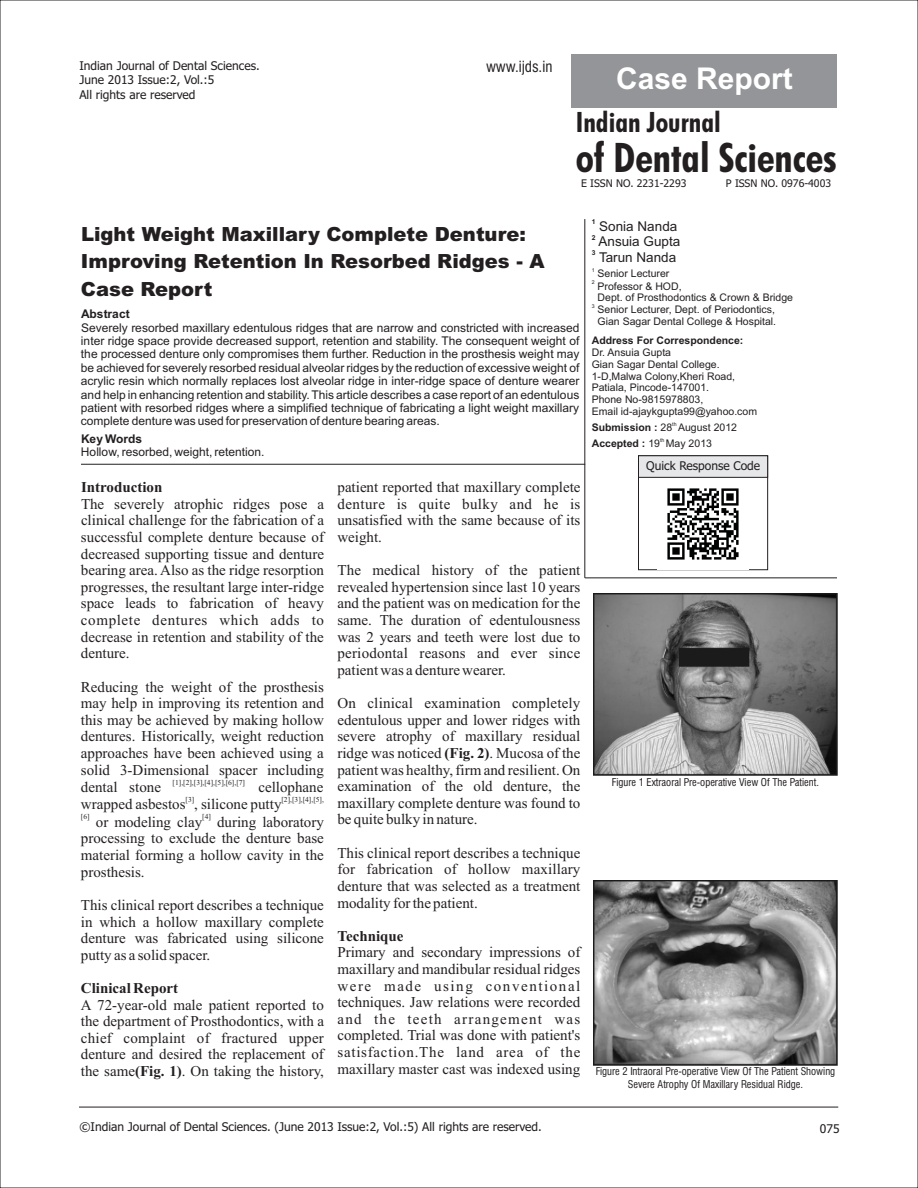
<style>
.page{position:relative;width:918px;height:1188px;background:#fff}
.page>*{position:absolute;margin:0;border:0;box-sizing:border-box;transform-origin:0 0}
.t1{font:700 condensed 40.8px "Futura BT";color:#231f20}
.t2{font:700 30px "Arial";color:#fff}
.t3{font:700 condensed 28.2px "Futura BT";color:#231f20}
.t4{font:900 19.5px/27.5px "Arial";color:#231f20}
.t5{font:15px/16.6px "Times New Roman";color:#231f20;text-align:justify}
.t6{font:700 15px "Times New Roman";color:#231f20}
.t7{font:condensed 15px "Swiss 721 BT";color:#231f20}
.t8{font:13.5px "Arial";color:#231f20}
.t9{font:12px/13.4px "Arial";color:#231f20;text-align:justify}
.t10{font:12px/14.5px "Tahoma";color:#231f20}
.t11{font:700 12px "Arial";color:#231f20}
.t12{font:10.5px/11.7px "Arial";color:#231f20}
.t13{font:condensed 10.5px/12.6px "Swiss 721 BT";color:#231f20;text-align:center}
.t14{font:700 10.5px "Arial";color:#231f20}
.t15{font:10.5px "Tahoma";color:#231f20}
.t16{font:7.5px "Times New Roman";color:#231f20}
.t17{font:700 6.75px "Arial";color:#231f20}
.t18{font:5.25px "Arial";color:#231f20}
.s1{font-weight:700}
.s2{font-weight:400}
</style>
<div class="page">
<div style="left:571px;top:54px;width:266px;height:54px;background:#939598"></div>
<hr style="left:584px;top:219px;width:1px;height:359px;background:#231f20">
<hr style="left:81px;top:464px;width:504px;height:1px;background:#231f20">
<hr style="left:79px;top:1107px;width:759px;height:1px;background:#231f20">
<hr style="left:585px;top:577px;width:252px;height:1px;background:#231f20">
<div style="left:638px;top:456px;width:130px;height:114px;border:1px solid #231f20"></div>
<svg style="left:638px;top:455px;width:130px;height:23px;background:#d1d1d3"></svg>
<img style="left:658px;top:488px;width:91px;height:81px">
<img style="left:593px;top:593px;width:245px;height:183px">
<img style="left:593px;top:881px;width:245px;height:184px">
<p class="t10" style="left:79px;top:59px;width:182px">Indian Journal of Dental Sciences.<br>June 2013 Issue:2, Vol.:5<br>All rights are reserved</p>
<p class="t7" style="left:486px;top:61px;width:68px">www.ijds.in</p>
<h2 class="t2" style="left:616px;top:67px;width:178px">Case Report</h2>
<h1 class="t1" style="left:576px;top:141px;width:263px">of Dental Sciences</h1>
<h3 class="t3" style="left:576px;top:111px;width:146px">Indian Journal</h3>
<p class="t15" style="left:581px;top:179px;width:107px">E ISSN NO. 2231-2293</p>
<p class="t15" style="left:726px;top:179px;width:107px">P ISSN NO. 0976-4003</p>
<p class="t17" style="left:592px;top:219px;width:5px">1</p>
<p class="t8" style="left:599px;top:221px;width:80px">Sonia Nanda</p>
<p class="t17" style="left:592px;top:235px;width:5px">2</p>
<p class="t8" style="left:599px;top:237px;width:83px">Ansuia Gupta</p>
<p class="t17" style="left:592px;top:250px;width:5px">3</p>
<p class="t8" style="left:599px;top:252px;width:79px">Tarun Nanda</p>
<h3 class="t4" style="left:81px;top:222px;width:465px">Light Weight Maxillary Complete Denture:<br>Improving Retention In Resorbed Ridges - A<br>Case Report</h3>
<p class="t18" style="left:592px;top:268px;width:4px">1</p>
<p class="t12" style="left:598px;top:269px;width:73px">Senior Lecturer</p>
<p class="t18" style="left:592px;top:280px;width:4px">2</p>
<p class="t12" style="left:598px;top:281px;width:197px">Professor &amp; HOD,<br>Dept. of Prosthodontics &amp; Crown &amp; Bridge</p>
<p class="t18" style="left:592px;top:304px;width:4px">3</p>
<p class="t12" style="left:598px;top:305px;width:180px">Senior Lecturer, Dept. of Periodontics,<br>Gian Sagar Dental College &amp; Hospital.</p>
<p class="t11" style="left:81px;top:309px;width:50px">Abstract</p>
<p class="t9" style="left:81px;top:322px;width:500px">Severely resorbed maxillary edentulous ridges that are narrow and constricted with increased inter ridge space provide decreased support, retention and stability. The consequent weight of the processed denture only compromises them further. Reduction in the prosthesis weight may be achieved for severely resorbed residual alveolar ridges by the reduction of excessive weight of acrylic resin which normally replaces lost alveolar ridge in inter-ridge space of denture wearer and help in enhancing retention and stability. This article describes a case report of an edentulous patient with resorbed ridges where a simplified technique of fabricating a light weight maxillary complete denture was used for preservation of denture bearing areas.</p>
<p class="t11" style="left:81px;top:434px;width:63px">Key Words</p>
<p class="t9" style="left:81px;top:447px;width:185px">Hollow, resorbed, weight, retention.</p>
<p class="t5" style="left:337px;top:480px;width:245px">patient reported that maxillary complete denture is quite bulky and he is unsatisfied with the same because of its weight.</p>
<p class="t5" style="left:337px;top:563px;width:245px">The medical history of the patient revealed hypertension since last 10 years and the patient was on medication for the same. The duration of edentulousness was 2 years and teeth were lost due to periodontal reasons and ever since patient was a denture wearer.</p>
<p class="t5" style="left:337px;top:696px;width:245px">On clinical examination completely edentulous upper and lower ridges with severe atrophy of maxillary residual ridge was noticed <span class="s1">(Fig. 2)</span>. Mucosa of the patient was healthy, firm and resilient. On examination of the old denture, the maxillary complete denture was found to be quite bulky in nature.</p>
<p class="t5" style="left:337px;top:846px;width:245px">This clinical report describes a technique for fabrication of hollow maxillary denture that was selected as a treatment modality for the patient.</p>
<p class="t6" style="left:337px;top:931px;width:68px">Technique</p>
<p class="t5" style="left:337px;top:945px;width:245px">Primary and secondary impressions of maxillary and mandibular residual ridges were made using conventional techniques. Jaw relations were recorded and the teeth arrangement was completed. Trial was done with patient's satisfaction.The land area of the maxillary master cast was indexed using</p>
<p class="t14" style="left:592px;top:337px;width:153px">Address For Correspondence:</p>
<p class="t12" style="left:592px;top:348px;width:167px">Dr. Ansuia Gupta<br>Gian Sagar Dental College.<br>1-D,Malwa Colony,Kheri Road,<br>Patiala, Pincode-147001.<br>Phone No-9815978803,<br>Email id-ajaykgupta99@yahoo.com</p>
<p class="t18" style="left:672px;top:422px;width:6px">th</p>
<p class="t12" style="left:592px;top:423px;width:147px"><span class="s1">Submission :</span> 28 August 2012</p>
<p class="t18" style="left:660px;top:438px;width:6px">th</p>
<p class="t14" style="left:592px;top:439px;width:122px">Accepted : <span class="s2">19 May 2013</span></p>
<p class="t10" style="left:646px;top:459px;width:116px">Quick Response Code</p>
<p class="t6" style="left:81px;top:482px;width:83px">Introduction</p>
<p class="t5" style="left:81px;top:497px;width:245px">The severely atrophic ridges pose a clinical challenge for the fabrication of a successful complete denture because of decreased supporting tissue and denture bearing area. Also as the ridge resorption progresses, the resultant large inter-ridge space leads to fabrication of heavy complete dentures which adds to decrease in retention and stability of the denture.</p>
<p class="t5" style="left:81px;top:680px;width:245px">Reducing the weight of the prosthesis may help in improving its retention and this may be achieved by making hollow dentures. Historically, weight reduction approaches have been achieved using a solid 3-Dimensional spacer including</p>
<p class="t16" style="left:173px;top:779px;width:74px">[1],[2],[3],[4],[5],[6],[7]</p>
<p class="t13" style="left:612px;top:777px;width:209px">Figure 1 Extraoral Pre-operative View Of The Patient.</p>
<p class="t5" style="left:81px;top:780px;width:82px">dental stone</p>
<p class="t5" style="left:258px;top:780px;width:66px">cellophane</p>
<p class="t16" style="left:186px;top:797px;width:10px">[3]</p>
<p class="t16" style="left:281px;top:797px;width:44px">[2],[3],[4],[5],</p>
<p class="t5" style="left:81px;top:798px;width:202px">wrapped asbestos , silicone putty</p>
<p class="t16" style="left:81px;top:814px;width:10px">[6]</p>
<p class="t16" style="left:202px;top:814px;width:10px">[4]</p>
<p class="t5" style="left:81px;top:815px;width:245px;text-indent:15px">or modeling clay during laboratory processing to exclude the denture base material forming a hollow cavity in the prosthesis.</p>
<p class="t5" style="left:81px;top:898px;width:245px">This clinical report describes a technique in which a hollow maxillary complete denture was fabricated using silicone putty as a solid spacer.</p>
<p class="t6" style="left:81px;top:983px;width:99px">Clinical Report</p>
<p class="t5" style="left:81px;top:998px;width:245px">A 72-year-old male patient reported to the department of Prosthodontics, with a chief complaint of fractured upper denture and desired the replacement of the same<span class="s1">(Fig. 1)</span>. On taking the history,</p>
<p class="t13" style="left:596px;top:1066px;width:241px">Figure 2 Intraoral Pre-operative View Of The Patient Showing<br>Severe Atrophy Of Maxillary Residual Ridge.</p>
<p class="t10" style="left:79px;top:1121px;width:464px">©Indian Journal of Dental Sciences. (June 2013 Issue:2, Vol.:5) All rights are reserved.</p>
<p class="t10" style="left:820px;top:1122px;width:21px">075</p>
</div>
